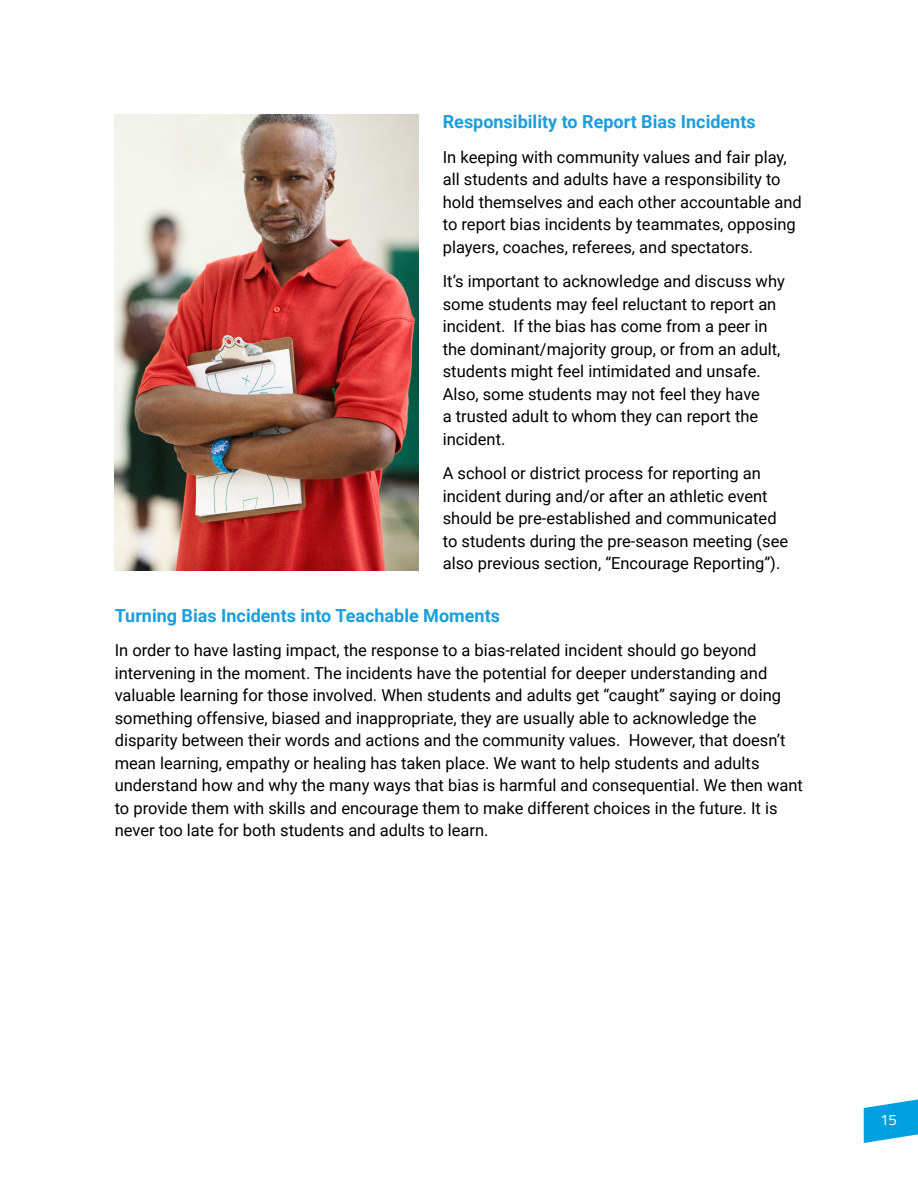
<style>
.page{position:relative;width:918px;height:1188px;background:#fff}
.page>*{position:absolute;margin:0;border:0;box-sizing:border-box;transform-origin:0 0}
.t1{font:700 18px "Roboto";color:#1b9eda}
.t2{font:16.5px/22.5px "Roboto";color:#000}
.t3{font:15px "Titillium Web";color:#fff}
</style>
<div class="page">
<svg style="left:864px;top:1099px;width:54px;height:44px"></svg>
<img style="left:115px;top:115px;width:303px;height:455px">
<p class="t1" style="left:443px;top:109px;width:314px">Responsibility to Report Bias Incidents</p>
<p class="t2" style="left:443px;top:145px;width:361px">In keeping with community values and fair play, all students and adults have a responsibility to hold themselves and each other accountable and to report bias incidents by teammates, opposing players, coaches, referees, and spectators.</p>
<p class="t2" style="left:443px;top:270px;width:344px">It’s important to acknowledge and discuss why some students may feel reluctant to report an incident. If the bias has come from a peer in the dominant/majority group, or from an adult, students might feel intimidated and unsafe.<br>Also, some students may not feel they have<br>a trusted adult to whom they can report the incident.</p>
<p class="t2" style="left:443px;top:462px;width:347px">A school or district process for reporting an incident during and/or after an athletic event should be pre-established and communicated to students during the pre-season meeting (see also previous section, “Encourage Reporting”).</p>
<p class="t1" style="left:115px;top:603px;width:387px">Turning Bias Incidents into Teachable Moments</p>
<p class="t2" style="left:115px;top:638px;width:690px">In order to have lasting impact, the response to a bias-related incident should go beyond intervening in the moment. The incidents have the potential for deeper understanding and valuable learning for those involved. When students and adults get “caught” saying or doing something offensive, biased and inappropriate, they are usually able to acknowledge the disparity between their words and actions and the community values. However, that doesn’t mean learning, empathy or healing has taken place. We want to help students and adults understand how and why the many ways that bias is harmful and consequential. We then want to provide them with skills and encourage them to make different choices in the future. It is never too late for both students and adults to learn.</p>
<p class="t3" style="left:880px;top:1109px;width:18px">15</p>
</div>
